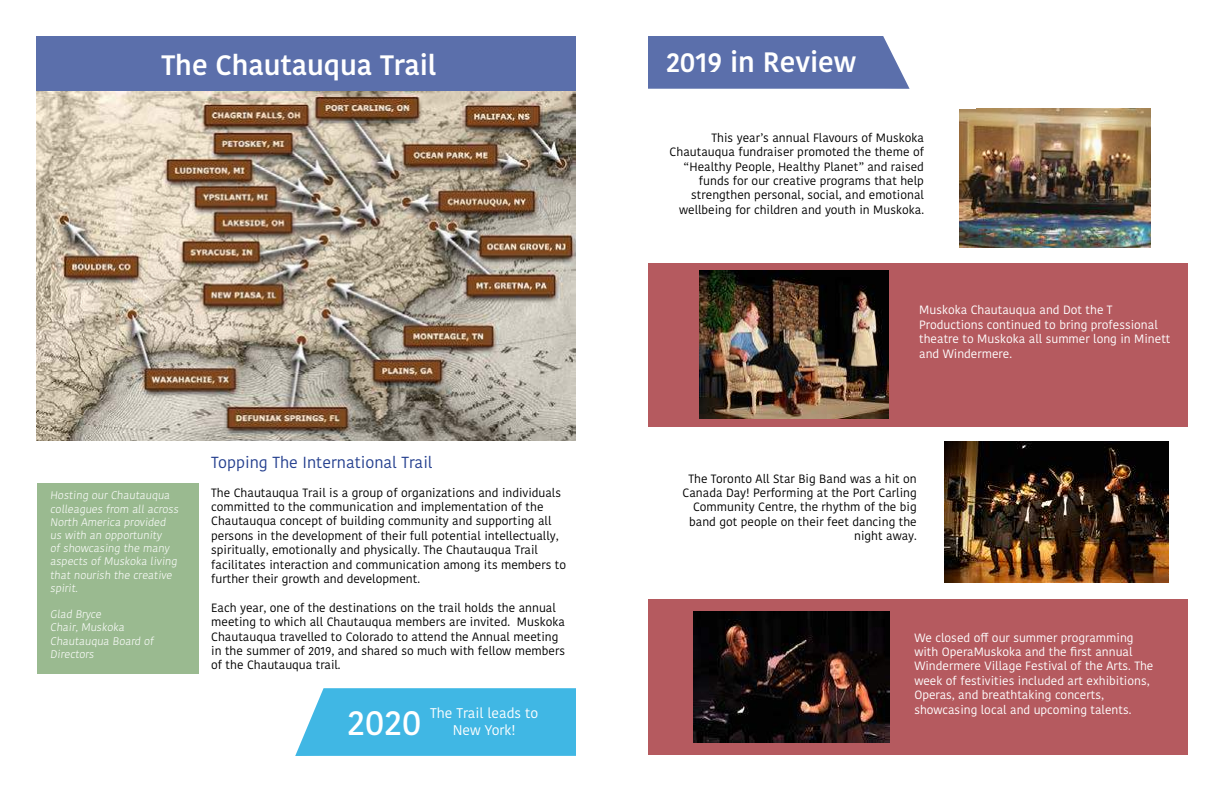
<style>
.page{position:relative;width:1224px;height:792px;background:#fff}
.page>*{position:absolute;margin:0;border:0;box-sizing:border-box;transform-origin:0 0}
.t1{font:500 36px "Kohinoor Devanagari";color:#fff}
.t2{font:600 28px "Kohinoor Devanagari";color:#fff}
.t3{font:16px "Kohinoor Devanagari";color:#25408f}
.t4{font:14px/16.8px "Kohinoor Devanagari";color:#fff;text-align:center}
.t5{font:12px/14.4px "Kohinoor Devanagari";color:#000}
.t6{font:12px/14.4px "Kohinoor Devanagari";color:#fff}
.t7{font:300 11px/13.2px "Kohinoor Devanagari";color:#fff}
</style>
<div class="page">
<div style="left:648px;top:264px;width:540px;height:163px;background:#b55a5f"></div>
<div style="left:648px;top:599px;width:540px;height:156px;background:#b55a5f"></div>
<div style="left:36px;top:36px;width:540px;height:68px;background:#5b6fab"></div>
<svg style="left:295px;top:688px;width:281px;height:68px;background:#4abae5"></svg>
<div style="left:37px;top:483px;width:162px;height:191px;background:#9aba90"></div>
<img style="left:36px;top:91px;width:540px;height:349px">
<img style="left:959px;top:109px;width:191px;height:139px">
<img style="left:700px;top:270px;width:188px;height:148px">
<img style="left:945px;top:441px;width:224px;height:141px">
<img style="left:693px;top:611px;width:196px;height:131px">
<svg style="left:648px;top:36px;width:262px;height:53px;background:#6477af"></svg>
<h2 class="t2" style="left:161px;top:49px;width:277px">The Chautauqua Trail</h2>
<p class="t7" style="left:50px;top:489px;width:132px">Hosting our Chautauqua colleagues from all across<br>North America provided us with an opportunity<br>of showcasing the many aspects of Muskoka living that nourish the creative spirit.</p>
<p class="t7" style="left:50px;top:608px;width:107px">Glad Bryce<br>Chair, Muskoka<br>Chautauqua Board of<br>Directors</p>
<h3 class="t3" style="left:211px;top:453px;width:223px">Topping The International Trail</h3>
<p class="t5" style="left:211px;top:485px;width:356px">The Chautauqua Trail is a group of organizations and individuals committed to the communication and implementation of the Chautauqua concept of building community and supporting all persons in the development of their full potential intellectually, spiritually, emotionally and physically. The Chautauqua Trail facilitates interaction and communication among its members to further their growth and development.</p>
<p class="t5" style="left:211px;top:600px;width:355px">Each year, one of the destinations on the trail holds the annual meeting to which all Chautauqua members are invited. Muskoka Chautauqua travelled to Colorado to attend the Annual meeting in the summer of 2019, and shared so much with fellow members of the Chautauqua trail.</p>
<h1 class="t1" style="left:347px;top:702px;width:76px">2020</h1>
<p class="t4" style="left:430px;top:705px;width:110px">The Trail leads to<br>New York!</p>
<h2 class="t2" style="left:666px;top:46px;width:192px">2019 in Review</h2>
<p class="t5" style="left:670px;top:130px;width:256px;text-align:right">This year’s annual Flavours of Muskoka Chautauqua fundraiser promoted the theme of “Healthy People, Healthy Planet” and raised funds for our creative programs that help strengthen personal, social, and emotional wellbeing for children and youth in Muskoka.</p>
<p class="t6" style="left:919px;top:303px;width:253px">Muskoka Chautauqua and Dot the T Productions continued to bring professional theatre to Muskoka all summer long in Minett and Windermere.</p>
<p class="t5" style="left:683px;top:471px;width:236px;text-align:right">The Toronto All Star Big Band was a hit on Canada Day! Performing at the Port Carling Community Centre, the rhythm of the big band got people on their feet dancing the night away.</p>
<p class="t6" style="left:914px;top:630px;width:241px">We closed off our summer programming with OperaMuskoka and the first annual Windermere Village Festival of the Arts. The week of festivities included art exhibitions, Operas, and breathtaking concerts, showcasing local and upcoming talents.</p>
</div>
